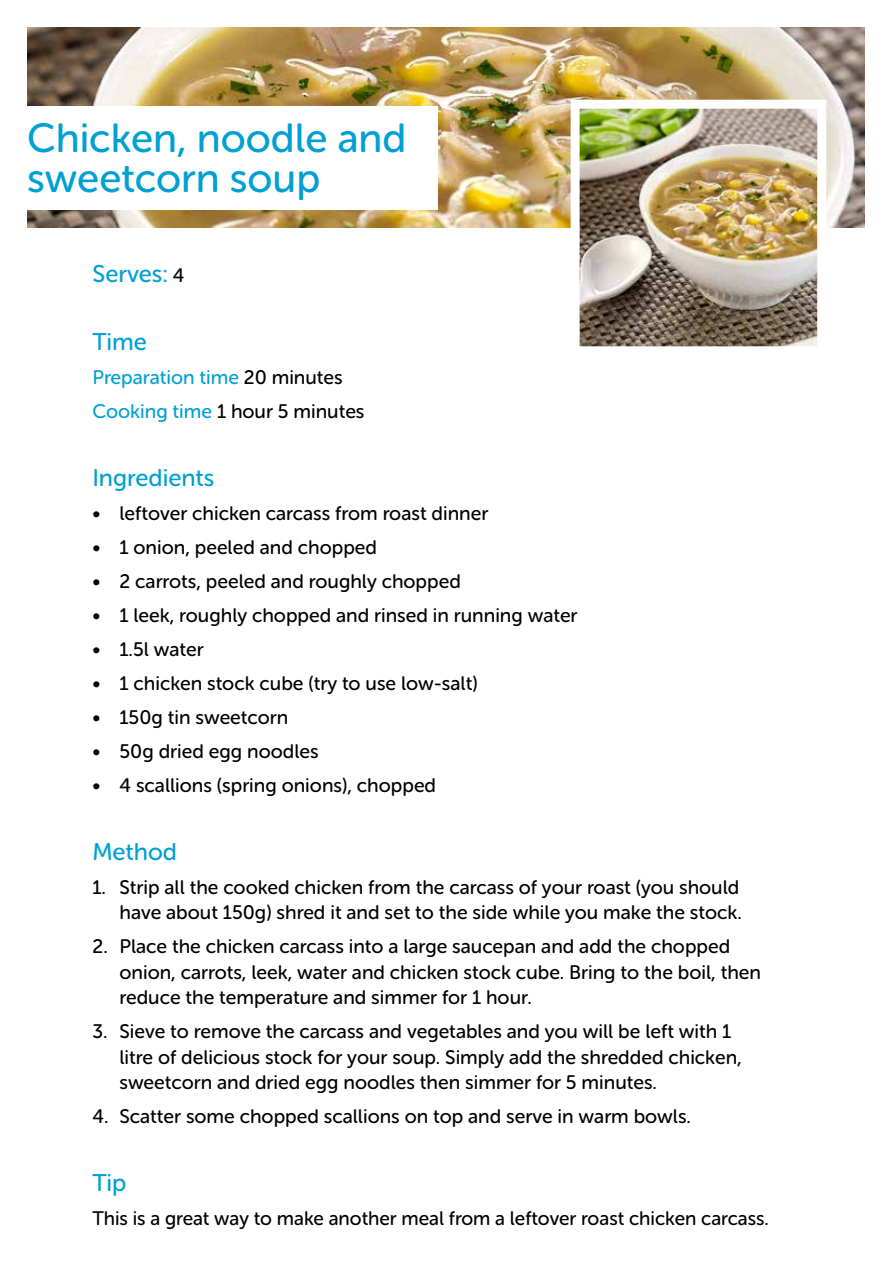
<style>
.page{position:relative;width:893px;height:1263px;background:#fff}
.page>*{position:absolute;margin:0;border:0;box-sizing:border-box;transform-origin:0 0}
.t1{font:40.5px/40.5px "Museo Sans Rounded 500";color:#00a0d3}
.t2{font:24px "Museo Sans Rounded 500";color:#00a0d3}
.t3{font:19.5px/25.5px "Museo Sans Rounded 500";color:#000}
.t4{font:19.5px/34px "Museo Sans Rounded 500";color:#00a0d3}
.s1{font-size:19.5px;color:#000}
.s2{color:#000}
</style>
<div class="page">
<img style="left:27px;top:28px;width:838px;height:199px">
<div style="left:0;top:106px;width:438px;height:104px;background:#fff"></div>
<img style="left:581px;top:110px;width:235px;height:235px">
<div style="left:571px;top:100px;width:255px;height:255px;border:9px solid #fff"></div>
<h1 class="t1" style="left:27px;top:118px;width:381px">Chicken, noodle and sweetcorn soup</h1>
<p class="t2" style="left:92px;top:260px;width:94px">Serves: <span class="s1">4</span></p>
<p class="t2" style="left:92px;top:328px;width:56px">Time</p>
<p class="t4" style="left:92px;top:360px;width:274px">Preparation time <span class="s2">20 minutes<br></span>Cooking time <span class="s2">1 hour 5 minutes</span></p>
<p class="t2" style="left:92px;top:464px;width:123px">Ingredients</p>
<p class="t3" style="left:92px;top:500px;width:397px">• leftover chicken carcass from roast dinner</p>
<p class="t3" style="left:92px;top:534px;width:286px">• 1 onion, peeled and chopped</p>
<p class="t3" style="left:92px;top:568px;width:370px">• 2 carrots, peeled and roughly chopped</p>
<p class="t3" style="left:92px;top:602px;width:487px">• 1 leek, roughly chopped and rinsed in running water</p>
<p class="t3" style="left:92px;top:636px;width:113px">• 1.5l water</p>
<p class="t3" style="left:92px;top:670px;width:387px">• 1 chicken stock cube (try to use low-salt)</p>
<p class="t3" style="left:92px;top:704px;width:197px">• 150g tin sweetcorn</p>
<p class="t3" style="left:92px;top:738px;width:228px">• 50g dried egg noodles</p>
<p class="t3" style="left:92px;top:772px;width:345px">• 4 scallions (spring onions), chopped</p>
<p class="t2" style="left:92px;top:838px;width:86px">Method</p>
<p class="t3" style="left:92px;top:874px;width:651px;text-align:right">1. Strip all the cooked chicken from the carcass of your roast (you should have about 150g) shred it and set to the side while you make the stock.</p>
<p class="t3" style="left:119px;top:934px;width:643px;text-indent:-27px">2. Place the chicken carcass into a large saucepan and add the chopped onion, carrots, leek, water and chicken stock cube. Bring to the boil, then reduce the temperature and simmer for 1 hour.</p>
<p class="t3" style="left:119px;top:1019px;width:624px;text-indent:-27px">3. Sieve to remove the carcass and vegetables and you will be left with 1 litre of delicious stock for your soup. Simply add the shredded chicken, sweetcorn and dried egg noodles then simmer for 5 minutes.</p>
<p class="t3" style="left:92px;top:1104px;width:600px">4. Scatter some chopped scallions on top and serve in warm bowls.</p>
<p class="t2" style="left:92px;top:1170px;width:36px">Tip</p>
<p class="t3" style="left:92px;top:1206px;width:678px">This is a great way to make another meal from a leftover roast chicken carcass.</p>
</div>
